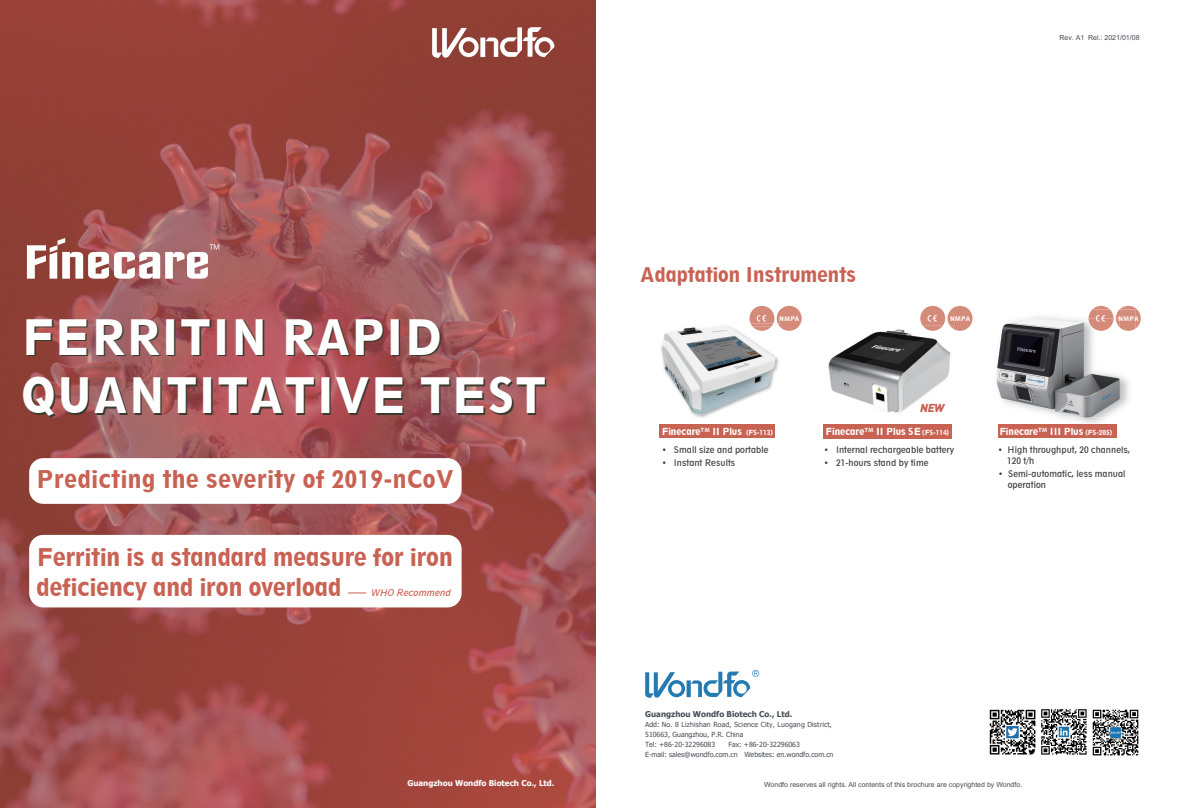
<style>
.page{position:relative;width:1191px;height:808px;background:#fff}
.page>*{position:absolute;margin:0;border:0;box-sizing:border-box;transform-origin:0 0}
.t1{font:800 condensed 45.7px/58.3px "Geometric 212 BT";color:#fff}
.t2{font:800 condensed 22.9px/29.6px "Geometric 212 BT";color:#c86253}
.t3{font:800 condensed 22.9px "Geometric 212 BT";letter-spacing:.025em;color:#c86253}
.t4{font:800 condensed 19px "Geometric 212 BT";color:#c86253}
.t5{font:italic 900 11.4px "DIN";color:#c86253;scale:1.04 1}
.t6{font:800 condensed 9.2px "Geometric 212 BT";color:#fff}
.t7{font:italic condensed 8.8px "Geometric 212 BT";color:#ca6153}
.t8{font:condensed 8.5px/10.7px "Geometric 212 BT";letter-spacing:.005em;color:#3e3e3f}
.t9{font:700 8px "Tahoma";color:#474e56}
.t10{font:700 8px "Tahoma";color:#fff}
.t11{font:7px/10px "Tahoma";letter-spacing:.02em;color:#474e56}
.t12{font:7px "Arial";color:#474e56}
.t13{font:7px/10px "Tahoma";color:#474e56}
.t14{font:800 condensed 6px "Geometric 212 BT";color:#fff}
.s1{font-size:6.6px}
</style>
<div class="page">
<img style="left:595px;top:0;width:1px;height:808px">
<img style="left:0;top:0;width:595px;height:808px">
<svg style="left:27px;top:238px;width:192px;height:41px"></svg>
<svg style="left:645px;top:670px;width:114px;height:28px"></svg>
<img style="left:989px;top:709px;width:47px;height:46px">
<img style="left:1041px;top:709px;width:46px;height:46px">
<img style="left:1092px;top:709px;width:47px;height:47px">
<img style="left:661px;top:345px;width:118px;height:73px">
<img style="left:662px;top:326px;width:113px;height:89px">
<div style="left:659px;top:424px;width:116px;height:14px;background:#c86253"></div>
<svg style="left:749px;top:306px;width:52px;height:25px"></svg>
<img style="left:1030px;top:315px;width:99px;height:115px">
<img style="left:996px;top:318px;width:123px;height:100px">
<div style="left:998px;top:424px;width:118px;height:14px;background:#c86253"></div>
<svg style="left:1093px;top:306px;width:16px;height:3px"></svg>
<img style="left:1088px;top:309px;width:25px;height:22px">
<img style="left:1115px;top:329px;width:20px;height:2px">
<svg style="left:1115px;top:306px;width:25px;height:23px"></svg>
<svg style="left:1094px;top:315px;width:11px;height:7px"></svg>
<div style="left:824px;top:424px;width:128px;height:14px;background:#c86253"></div>
<img style="left:828px;top:329px;width:123px;height:84px">
<svg style="left:920px;top:306px;width:52px;height:25px"></svg>
<svg style="left:432px;top:27px;width:122px;height:32px"></svg>
<div style="left:29px;top:458px;width:432px;height:46px;background:#fff;border-radius:14px"></div>
<div style="left:29px;top:535px;width:432px;height:72px;background:#fff;border-radius:14px"></div>
<svg style="left:348px;top:592px;width:18px;height:1px"></svg>
<p class="t12" style="left:1059px;top:33px;width:82px">Rev. A1 Rel.: 2021/01/08</p>
<h1 class="t1" style="left:21px;top:308px;width:527px">FERRITIN RAPID<br>QUANTITATIVE TEST</h1>
<h2 class="t3" style="left:36px;top:465px;width:419px">Predicting the severity of 2019-nCoV</h2>
<h2 class="t2" style="left:37px;top:542px;width:418px">Ferritin is a standard measure for iron deficiency and iron overload</h2>
<p class="t7" style="left:370px;top:587px;width:84px">WHO Recommend</p>
<p class="t10" style="left:407px;top:777px;width:149px">Guangzhou Wondfo Biotech Co., Ltd.</p>
<h3 class="t4" style="left:640px;top:263px;width:217px">Adaptation Instruments</h3>
<p class="t14" style="left:779px;top:315px;width:22px">NMPA</p>
<p class="t14" style="left:950px;top:315px;width:22px">NMPA</p>
<p class="t14" style="left:1118px;top:315px;width:22px">NMPA</p>
<p class="t6" style="left:662px;top:425px;width:113px">Finecare<sup>TM</sup> II Plus <span class="s1">(FS-113)</span></p>
<p class="t8" style="left:662px;top:444px;width:108px">• Small size and portable</p>
<p class="t8" style="left:662px;top:457px;width:75px">• Instant Results</p>
<h3 class="t5" style="left:920px;top:400px;width:25px">NEW</h3>
<p class="t6" style="left:825px;top:425px;width:125px">Finecare<sup>TM</sup> II Plus SE<span class="s1">(FS-114)</span></p>
<p class="t8" style="left:824px;top:444px;width:132px">• Internal rechargeable battery</p>
<p class="t8" style="left:824px;top:457px;width:106px">• 21-hours stand by time</p>
<p class="t6" style="left:999px;top:425px;width:115px">Finecare<sup>TM</sup> III Plus <span class="s1">(FS-205)</span></p>
<p class="t8" style="left:1007px;top:444px;width:124px;text-indent:-9px">• High throughput, 20 channels,<br>120 t/h</p>
<p class="t8" style="left:1007px;top:468px;width:119px;text-indent:-9px">• Semi-automatic, less manual operation</p>
<p class="t9" style="left:645px;top:708px;width:149px">Guangzhou Wondfo Biotech Co., Ltd.</p>
<p class="t11" style="left:645px;top:719px;width:188px">Add: No. 8 Lizhishan Road, Science City, Luogang District,<br>510663, Guangzhou, P.R. China<br>Tel: +86-20-32296083</p>
<p class="t13" style="left:645px;top:739px;width:190px;text-indent:83px">Fax: +86-20-32296063<br>E-mail: sales@wondfo.com.cn Websites: en.wondfo.com.cn</p>
<p class="t12" style="left:764px;top:779px;width:260px">Wondfo reserves all rights. All contents of this brochure are copyrighted by Wondfo.</p>
</div>
